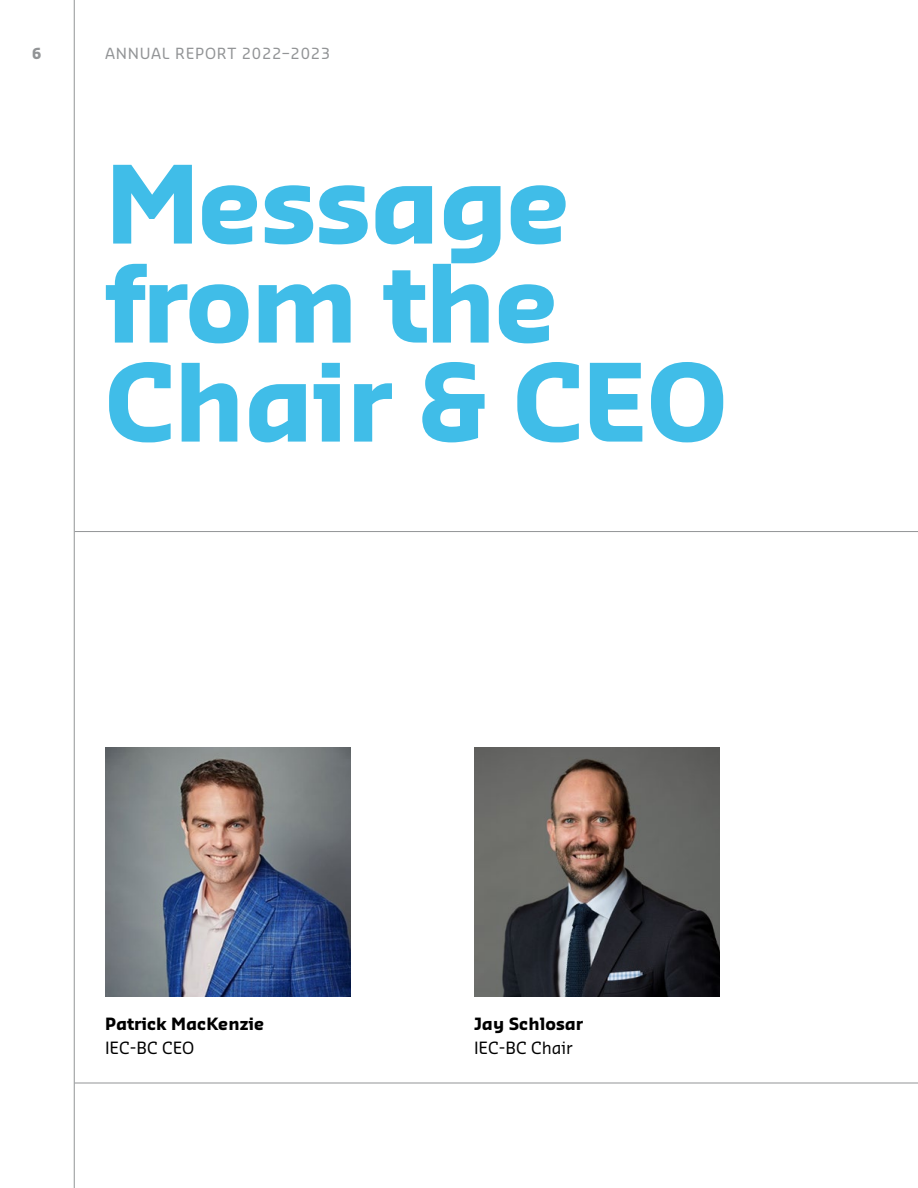
<style>
.page{position:relative;width:918px;height:1188px;background:#fff}
.page>*{position:absolute;margin:0;border:0;box-sizing:border-box;transform-origin:0 0}
.t1{font:700 105px/99px "Sansa Pro";letter-spacing:-.02em;color:#40bde8}
.t2{font:700 16.5px "Sansa Pro";color:#000}
.t3{font:16.5px "Sansa Pro";color:#000}
.t4{font:15px "Sansa Pro";letter-spacing:.05em;color:#929496}
.t5{font:700 15px "Sansa Pro";color:#929496}
</style>
<div class="page">
<hr style="left:75px;top:531px;width:843px;height:1px;background:#929496">
<hr style="left:75px;top:1083px;width:843px;height:1px;background:#929496">
<img style="left:105px;top:747px;width:246px;height:249px">
<img style="left:474px;top:747px;width:246px;height:249px">
<hr style="left:74px;top:0;width:1px;height:1188px;background:#929496">
<p class="t5" style="left:32px;top:43px;width:11px">6</p>
<p class="t4" style="left:105px;top:44px;width:227px">ANNUAL REPORT 2022–2023</p>
<h1 class="t1" style="left:105px;top:151px;width:624px">Message from the<br>Chair &amp; CEO</h1>
<p class="t2" style="left:105px;top:1013px;width:161px">Patrick MacKenzie</p>
<p class="t3" style="left:105px;top:1037px;width:91px">IEC-BC CEO</p>
<p class="t2" style="left:474px;top:1013px;width:111px">Jay Schlosar</p>
<p class="t3" style="left:474px;top:1037px;width:100px">IEC-BC Chair</p>
</div>
